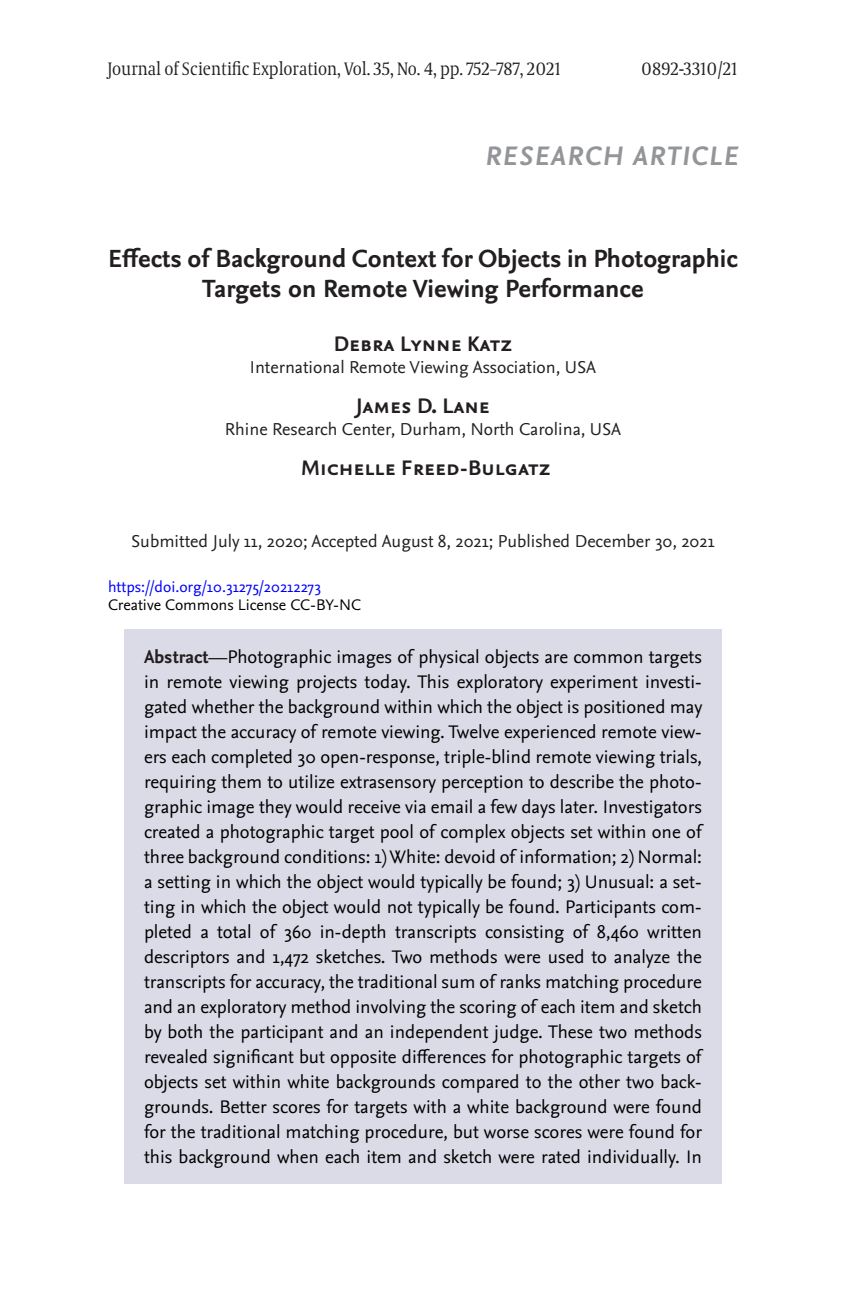
<style>
.page{position:relative;width:864px;height:1296px;background:#fff}
.page>*{position:absolute;margin:0;border:0;box-sizing:border-box;transform-origin:0 0}
.PT_SH{font:italic 700 28px "Nexus Sans Pro";letter-spacing:.05em;color:#939598}
.t1{font:700 26px/30px "Nexus Sans Pro";color:#231f20;text-align:center}
.AUTHORS_NAME{font:700 22px "Nexus Sans Pro";color:#231f20}
.Abstract{font:19px/25px "Nexus Sans Pro";color:#000;text-align:justify}
.INSTITUTION{font:18px "Nexus Sans Pro";color:#231f20}
.t2{font:18px "Coranto 2 Headline Lt";color:#231f20}
.t3{font:16px "Nexus Sans Pro";color:#00f}
.t4{font:16px "Nexus Sans Pro";color:#000}
.s1{font-weight:700;color:#231f20}
.s2{color:#231f20}
</style>
<div class="page">
<div style="left:125px;top:630px;width:597px;height:554px;background:#dbdae7"></div>
<p class="t2" style="left:107px;top:56px;width:455px">Journal of Scientific Exploration, Vol. 35, No. 4, pp. 752–787, 2021</p>
<p class="t2" style="left:641px;top:56px;width:98px">0892-3310/21</p>
<p class="PT_SH" style="left:485px;top:134px;width:255px">RESEARCH ARTICLE</p>
<p class="t1" style="left:108px;top:242px;width:631px">Effects of Background Context for Objects in Photographic<br>Targets on Remote Viewing Performance</p>
<p class="AUTHORS_NAME" style="left:334px;top:327px;width:180px">Debra Lynne Katz</p>
<p class="INSTITUTION" style="left:250px;top:353px;width:348px">International Remote Viewing Association, USA</p>
<p class="AUTHORS_NAME" style="left:356px;top:389px;width:135px">James D. Lane</p>
<p class="INSTITUTION" style="left:225px;top:415px;width:398px">Rhine Research Center, Durham, North Carolina, USA</p>
<p class="AUTHORS_NAME" style="left:301px;top:451px;width:251px">Michelle Freed-Bulgatz</p>
<p class="INSTITUTION" style="left:131px;top:527px;width:585px">Submitted July 11, 2020; Accepted August 8, 2021; Published December 30, 2021</p>
<p class="t3" style="left:108px;top:575px;width:215px">https://doi.org/10.31275/20212273</p>
<p class="t4" style="left:108px;top:592px;width:254px">Creative Commons License CC-BY-NC</p>
<p class="Abstract" style="left:144px;top:643px;width:560px"><span class="s1">Abstract</span><span class="s2">—</span>Photographic images of physical objects are common targets in remote viewing projects today. This exploratory experiment investi&shy;gated whether the background within which the object is positioned may impact the accuracy of remote viewing. Twelve experienced remote view&shy;ers each completed 30 open-response, triple-blind remote viewing trials, requiring them to utilize extrasensory perception to describe the photo&shy;graphic image they would receive via email a few days later. Investigators created a photographic target pool of complex objects set within one of three background conditions: 1) White: devoid of information; 2) Normal: a setting in which the object would typically be found; 3) Unusual: a set&shy;ting in which the object would not typically be found. Participants com&shy;pleted a total of 360 in-depth transcripts consisting of 8,460 written descriptors and 1,472 sketches. Two methods were used to analyze the transcripts for accuracy, the traditional sum of ranks matching procedure and an exploratory method involving the scoring of each item and sketch by both the participant and an independent judge. These two methods revealed significant but opposite differences for photographic targets of objects set within white backgrounds compared to the other two back&shy;grounds. Better scores for targets with a white background were found for the traditional matching procedure, but worse scores were found for this background when each item and sketch were rated individually. In</p>
</div>
